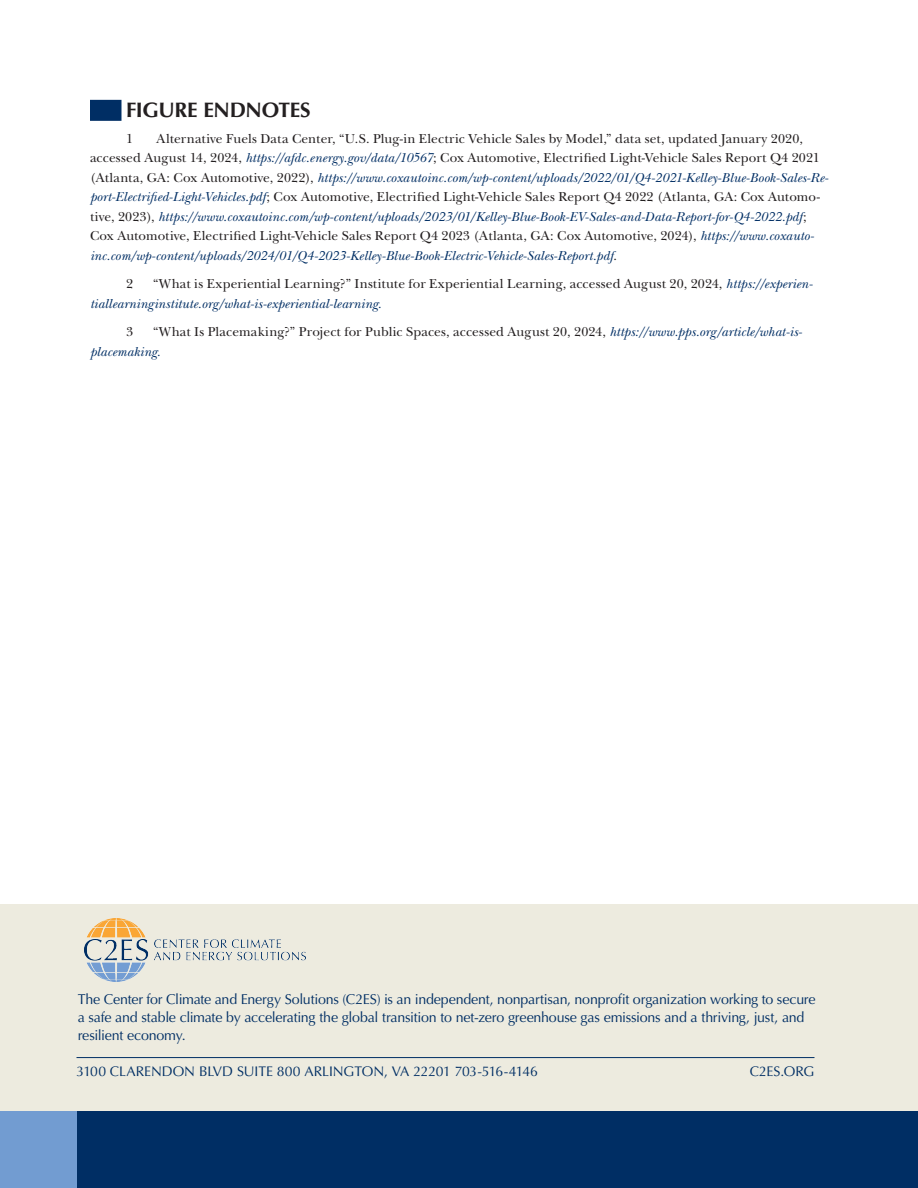
<style>
.page{position:relative;width:918px;height:1188px;background:#fff}
.page>*{position:absolute;margin:0;border:0;box-sizing:border-box;transform-origin:0 0}
.FCI_HeaderOptima_Bold_Caps_14{font:700 21px "Optima LT Std";letter-spacing:-.015em;color:#231f20}
.t1{font:14.25px "Optima LT Std";letter-spacing:-.015em;color:#002e64}
.t2{font:13.95px "Optima LT Std";letter-spacing:-.01em;color:#002e64}
.FCI_Endnotes{font:13.5px/19.5px "New Baskerville Std";letter-spacing:.01em;color:#231f20}
.s1{font-style:italic;color:#002e64}
</style>
<div class="page">
<div style="left:90px;top:100px;width:32px;height:21px;background:#002e64"></div>
<div style="left:0;top:904px;width:918px;height:280px;background:#edebdf"></div>
<hr style="left:76px;top:1057px;width:738px;height:1px;background:#002e64">
<div style="left:0;top:1111px;width:918px;height:77px;background:#002e64"></div>
<div style="left:0;top:1111px;width:76px;height:77px;background:#729cd1"></div>
<img style="left:84px;top:918px;width:222px;height:63px">
<p class="FCI_HeaderOptima_Bold_Caps_14" style="left:126px;top:98px;width:186px">FIGURE ENDNOTES</p>
<p class="FCI_Endnotes" style="left:126px;top:129px;width:9px">1</p>
<p class="FCI_Endnotes" style="left:90px;top:129px;width:740px;text-indent:67px">Alternative Fuels Data Center, “U.S. Plug-in Electric Vehicle Sales by Model,” data set, updated January 2020, accessed August 14, 2024, <span class="s1">https://afdc.energy.gov/data/10567</span>; Cox Automotive, Electrified Light-Vehicle Sales Report Q4 2021 (Atlanta, GA: Cox Automotive, 2022), <span class="s1">https://www.coxautoinc.com/wp-content/uploads/2022/01/Q4-2021-Kelley-Blue-Book-Sales-Re&shy;port-Electrified-Light-Vehicles.pdf</span>; Cox Automotive, Electrified Light-Vehicle Sales Report Q4 2022 (Atlanta, GA: Cox Automo&shy;tive, 2023), <span class="s1">https://www.coxautoinc.com/wp-content/uploads/2023/01/Kelley-Blue-Book-EV-Sales-and-Data-Report-for-Q4-2022.pdf</span>; Cox Automotive, Electrified Light-Vehicle Sales Report Q4 2023 (Atlanta, GA: Cox Automotive, 2024), <span class="s1">https://www.coxauto&shy;inc.com/wp-content/uploads/2024/01/Q4-2023-Kelley-Blue-Book-Electric-Vehicle-Sales-Report.pdf</span>.</p>
<p class="FCI_Endnotes" style="left:126px;top:274px;width:9px">2</p>
<p class="FCI_Endnotes" style="left:90px;top:274px;width:724px;text-indent:63px">“What is Experiential Learning?” Institute for Experiential Learning, accessed August 20, 2024, <span class="s1">https://experien&shy;tiallearninginstitute.org/what-is-experiential-learning.</span></p>
<p class="FCI_Endnotes" style="left:126px;top:322px;width:9px">3</p>
<p class="FCI_Endnotes" style="left:90px;top:322px;width:714px;text-indent:63px">“What Is Placemaking?” Project for Public Spaces, accessed August 20, 2024, <span class="s1">https://www.pps.org/article/what-is&shy;placemaking.</span></p>
<p class="t1" style="left:78px;top:991px;width:739px">The Center for Climate and Energy Solutions (C2ES) is an independent, nonpartisan, nonprofit organization working to secure</p>
<p class="t1" style="left:78px;top:1009px;width:728px">a safe and stable climate by accelerating the global transition to net-zero greenhouse gas emissions and a thriving, just, and</p>
<p class="t1" style="left:78px;top:1027px;width:109px">resilient economy.</p>
<p class="t2" style="left:76px;top:1064px;width:463px">3100 CLARENDON BLVD SUITE 800 ARLINGTON, VA 22201 703-516-4146</p>
<p class="t2" style="left:750px;top:1064px;width:66px">C2ES.ORG</p>
</div>
